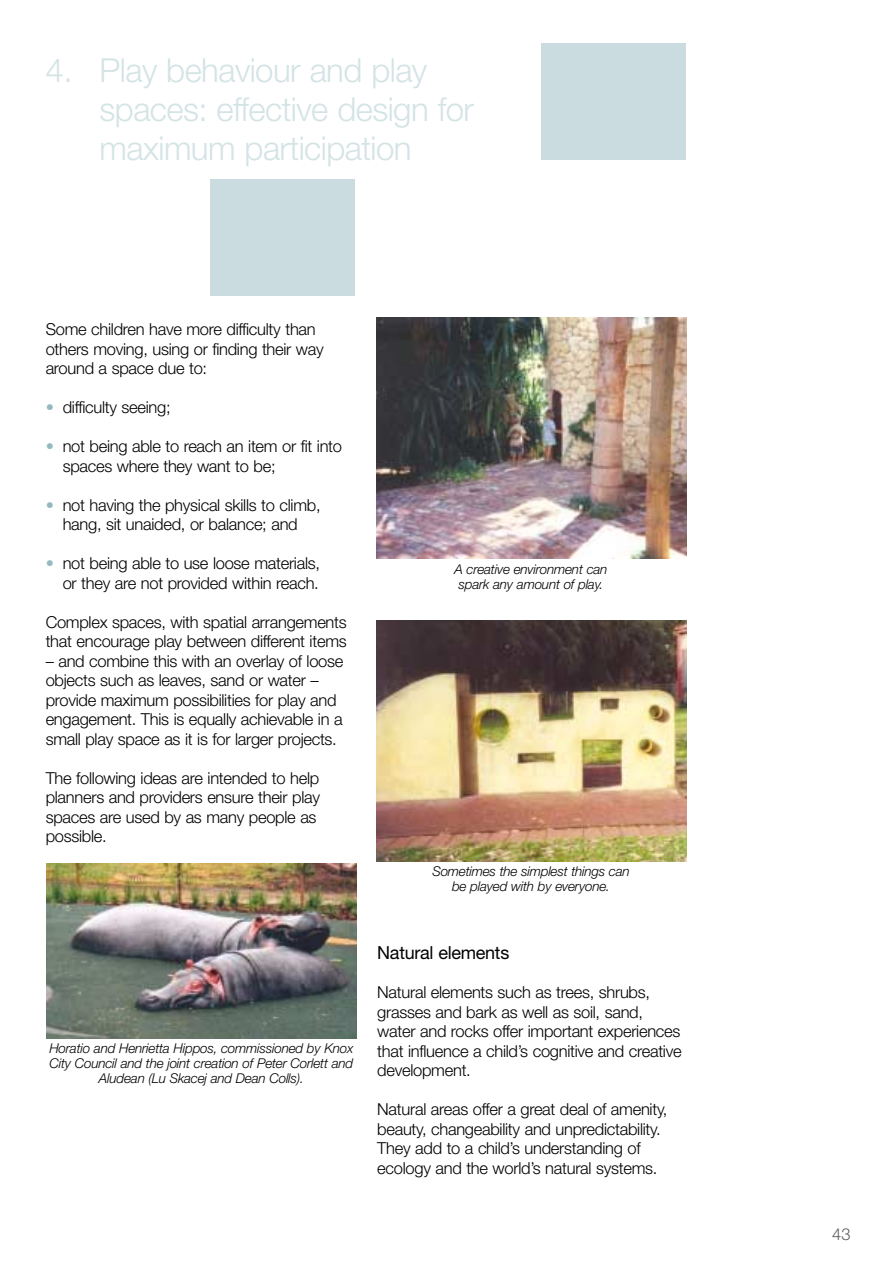
<style>
.page{position:relative;width:893px;height:1262px;background:#fff}
.page>*{position:absolute;margin:0;border:0;box-sizing:border-box;transform-origin:0 0}
.t1{font:300 33px/39px "Helvetica Neue";letter-spacing:-.015em;color:#d4e3e5}
.t2{font:18px "Helvetica Neue";letter-spacing:-.015em;color:#000}
.t3{font:300 16.5px/19.5px "Helvetica Neue";letter-spacing:-.015em;color:#000}
.t4{font:300 16.5px "Helvetica Neue";color:#5b5b5b}
.t5{font:italic 300 13.5px/15px "Helvetica Neue";letter-spacing:-.015em;color:#000;text-align:center}
.s1{color:#94b9c0}
</style>
<div class="page">
<img style="left:46px;top:863px;width:310px;height:175px">
<img style="left:376px;top:620px;width:310px;height:241px">
<img style="left:376px;top:317px;width:310px;height:241px">
<div style="left:542px;top:43px;width:144px;height:117px;background:#cadcdf"></div>
<div style="left:210px;top:179px;width:144px;height:116px;background:#cadcdf"></div>
<h1 class="t1" style="left:100px;top:50px;width:376px;text-indent:-54px">4. Play behaviour and play spaces: effective design for maximum participation</h1>
<p class="t3" style="left:46px;top:319px;width:280px">Some children have more difficulty than others moving, using or finding their way around a space due to:</p>
<p class="t3" style="left:46px;top:397px;width:126px"><span class="s1">•</span> difficulty seeing;</p>
<p class="t3" style="left:63px;top:436px;width:281px;text-indent:-17px"><span class="s1">•</span> not being able to reach an item or fit into spaces where they want to be;</p>
<p class="t3" style="left:46px;top:495px;width:276px;text-align:center"><span class="s1">•</span> not having the physical skills to climb, hang, sit unaided, or balance; and</p>
<p class="t3" style="left:46px;top:553px;width:276px;text-align:right"><span class="s1">•</span> not being able to use loose materials, or they are not provided within reach.</p>
<p class="t3" style="left:46px;top:612px;width:302px">Complex spaces, with spatial arrangements that encourage play between different items</p>
<p class="t3" style="left:46px;top:651px;width:299px">– and combine this with an overlay of loose objects such as leaves, sand or water – provide maximum possibilities for play and engagement. This is equally achievable in a small play space as it is for larger projects.</p>
<p class="t3" style="left:46px;top:768px;width:276px">The following ideas are intended to help planners and providers ensure their play spaces are used by as many people as possible.</p>
<p class="t5" style="left:49px;top:1041px;width:305px">Horatio and Henrietta Hippos, commissioned by Knox<br>City Council and the joint creation of Peter Corlett and<br>Aludean (Lu Skacej and Dean Colls).</p>
<p class="t5" style="left:454px;top:561px;width:155px">A creative environment can spark any amount of play.</p>
<p class="t5" style="left:432px;top:863px;width:199px">Sometimes the simplest things can be played with by everyone.</p>
<p class="t2" style="left:377px;top:942px;width:133px">Natural elements</p>
<p class="t3" style="left:377px;top:982px;width:306px">Natural elements such as trees, shrubs, grasses and bark as well as soil, sand, water and rocks offer important experiences that influence a child’s cognitive and creative development.</p>
<p class="t3" style="left:377px;top:1099px;width:291px">Natural areas offer a great deal of amenity, beauty, changeability and unpredictability.<br>They add to a child’s understanding of ecology and the world’s natural systems.</p>
<p class="t4" style="left:832px;top:1223px;width:20px">43</p>
</div>
